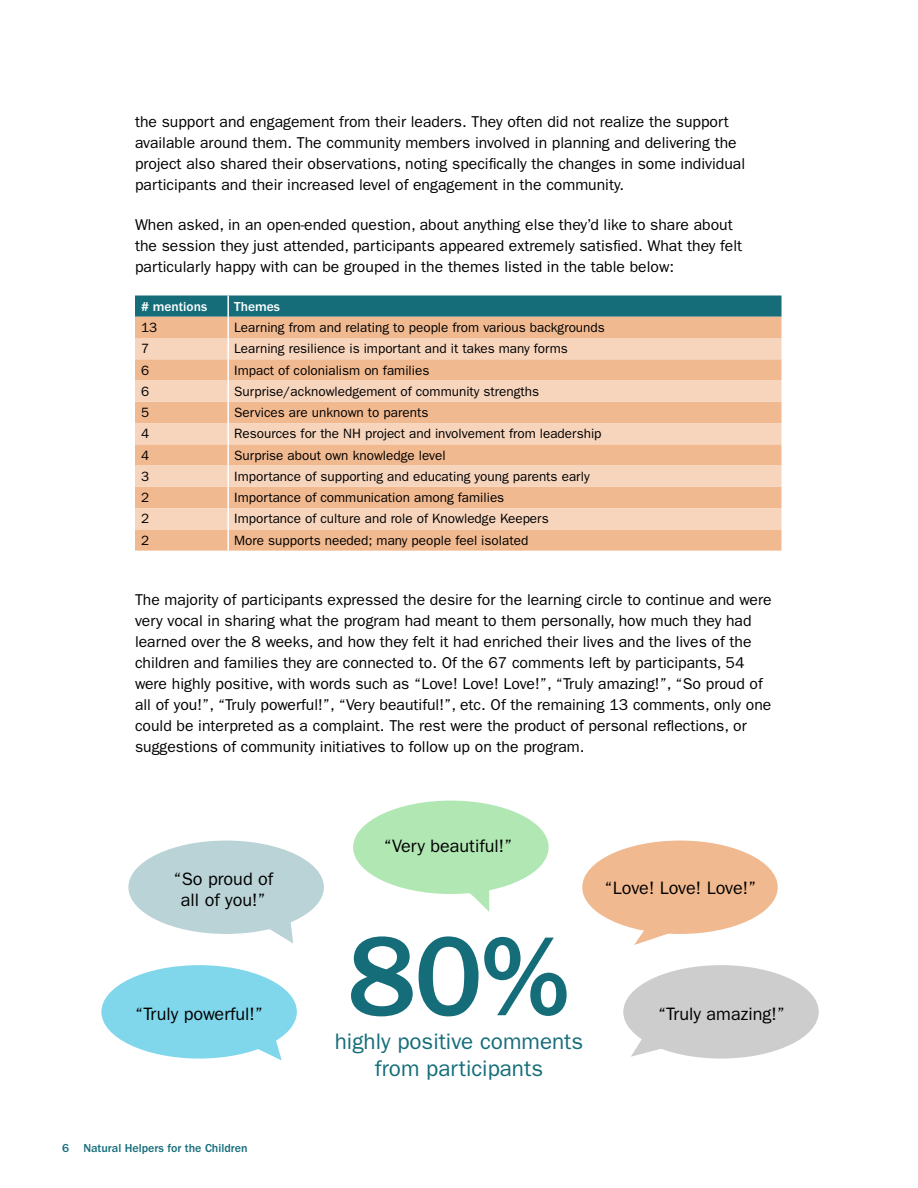
<style>
.page{position:relative;width:918px;height:1188px;background:#fff}
.page>*{position:absolute;margin:0;border:0;box-sizing:border-box;transform-origin:0 0}
.t1{font:500 116.4px "ITC Franklin Gothic Std";color:#156d7a}
.t2{font:22.5px "ITC Franklin Gothic Std";color:#156d7a}
.t3{font:18px/21px "ITC Franklin Gothic Std";color:#000;text-align:center}
.t4{font:15.75px/21px "ITC Franklin Gothic Std";color:#000}
.t5{font:13.5px "ITC Franklin Gothic Std";color:#000}
.t6{font:500 13.5px "ITC Franklin Gothic Std";color:#fff}
.t7{font:500 12px "ITC Franklin Gothic Std";color:#156d7a}
</style>
<div class="page">
<div style="left:135px;top:296px;width:647px;height:21px;background:#156d7a"></div>
<div style="left:135px;top:317px;width:647px;height:234px;background:#f1b990"></div>
<svg style="left:135px;top:338px;width:647px;height:191px;background:#f4c8a9"></svg>
<hr style="left:227px;top:317px;width:2px;height:21px;background:#fff">
<hr style="left:227px;top:338px;width:2px;height:21px;background:#fff">
<hr style="left:227px;top:381px;width:2px;height:21px;background:#fff">
<hr style="left:227px;top:423px;width:2px;height:21px;background:#fff">
<hr style="left:227px;top:466px;width:2px;height:21px;background:#fff">
<hr style="left:227px;top:508px;width:2px;height:21px;background:#fff">
<hr style="left:227px;top:359px;width:2px;height:22px;background:#fff">
<hr style="left:227px;top:402px;width:2px;height:21px;background:#fff">
<hr style="left:227px;top:444px;width:2px;height:22px;background:#fff">
<hr style="left:227px;top:487px;width:2px;height:21px;background:#fff">
<hr style="left:227px;top:529px;width:2px;height:22px;background:#fff">
<hr style="left:227px;top:295px;width:2px;height:22px;background:#fff">
<div style="left:353px;top:801px;width:196px;height:93px;background:#b0e7b3;border-radius:50%"></div>
<div style="left:582px;top:841px;width:196px;height:93px;background:#f1b990;border-radius:50%"></div>
<div style="left:128px;top:841px;width:196px;height:93px;background:#b9d3d7;border-radius:50%"></div>
<div style="left:101px;top:965px;width:196px;height:94px;background:#80d7ec;border-radius:50%"></div>
<div style="left:623px;top:965px;width:196px;height:94px;background:#cdcdcd;border-radius:50%"></div>
<svg style="left:464px;top:890px;width:25px;height:22px"></svg>
<svg style="left:634px;top:928px;width:54px;height:17px"></svg>
<svg style="left:256px;top:921px;width:37px;height:22px"></svg>
<svg style="left:244px;top:1036px;width:38px;height:24px"></svg>
<svg style="left:631px;top:1031px;width:47px;height:26px"></svg>
<p class="t4" style="left:135px;top:111px;width:612px">the support and engagement from their leaders. They often did not realize the support available around them. The community members involved in planning and delivering the project also shared their observations, noting specifically the changes in some individual participants and their increased level of engagement in the community.</p>
<p class="t4" style="left:135px;top:214px;width:609px">When asked, in an open-ended question, about anything else they’d like to share about the session they just attended, participants appeared extremely satisfied. What they felt particularly happy with can be grouped in the themes listed in the table below:</p>
<p class="t6" style="left:141px;top:299px;width:68px"># mentions</p>
<p class="t6" style="left:234px;top:299px;width:47px">Themes</p>
<p class="t5" style="left:141px;top:320px;width:18px">13</p>
<p class="t5" style="left:234px;top:320px;width:372px">Learning from and relating to people from various backgrounds</p>
<p class="t5" style="left:141px;top:341px;width:10px">7</p>
<p class="t5" style="left:234px;top:341px;width:335px">Learning resilience is important and it takes many forms</p>
<p class="t5" style="left:141px;top:362px;width:10px">6</p>
<p class="t5" style="left:234px;top:362px;width:197px">Impact of colonialism on families</p>
<p class="t5" style="left:141px;top:383px;width:10px">6</p>
<p class="t5" style="left:234px;top:383px;width:307px">Surprise/acknowledgement of community strengths</p>
<p class="t5" style="left:141px;top:405px;width:10px">5</p>
<p class="t5" style="left:234px;top:405px;width:196px">Services are unknown to parents</p>
<p class="t5" style="left:141px;top:426px;width:10px">4</p>
<p class="t5" style="left:234px;top:426px;width:369px">Resources for the NH project and involvement from leadership</p>
<p class="t5" style="left:141px;top:447px;width:10px">4</p>
<p class="t5" style="left:234px;top:447px;width:213px">Surprise about own knowledge level</p>
<p class="t5" style="left:141px;top:469px;width:10px">3</p>
<p class="t5" style="left:234px;top:469px;width:357px">Importance of supporting and educating young parents early</p>
<p class="t5" style="left:141px;top:490px;width:10px">2</p>
<p class="t5" style="left:234px;top:490px;width:272px">Importance of communication among families</p>
<p class="t5" style="left:141px;top:511px;width:10px">2</p>
<p class="t5" style="left:234px;top:511px;width:316px">Importance of culture and role of Knowledge Keepers</p>
<p class="t5" style="left:141px;top:532px;width:10px">2</p>
<p class="t5" style="left:234px;top:532px;width:296px">More supports needed; many people feel isolated</p>
<p class="t4" style="left:135px;top:589px;width:638px">The majority of participants expressed the desire for the learning circle to continue and were very vocal in sharing what the program had meant to them personally, how much they had learned over the 8 weeks, and how they felt it had enriched their lives and the lives of the children and families they are connected to. Of the 67 comments left by participants, 54 were highly positive, with words such as “Love! Love! Love!”, “Truly amazing!”, “So proud of all of you!”, “Truly powerful!”, “Very beautiful!”, etc. Of the remaining 13 comments, only one could be interpreted as a complaint. The rest were the product of personal reflections, or suggestions of community initiatives to follow up on the program.</p>
<p class="t3" style="left:174px;top:869px;width:101px">“So proud of all of you!”</p>
<p class="t3" style="left:135px;top:1004px;width:130px">“Truly powerful!”</p>
<p class="t7" style="left:62px;top:1141px;width:187px">6 Natural Helpers for the Children</p>
<p class="t3" style="left:384px;top:836px;width:130px">“Very beautiful!”</p>
<h1 class="t1" style="left:348px;top:912px;width:224px">80%</h1>
<h2 class="t2" style="left:335px;top:1028px;width:250px">highly positive comments</h2>
<h2 class="t2" style="left:375px;top:1055px;width:170px">from participants</h2>
<p class="t3" style="left:605px;top:878px;width:153px">“Love! Love! Love!”</p>
<p class="t3" style="left:658px;top:1004px;width:129px">“Truly amazing!”</p>
</div>
